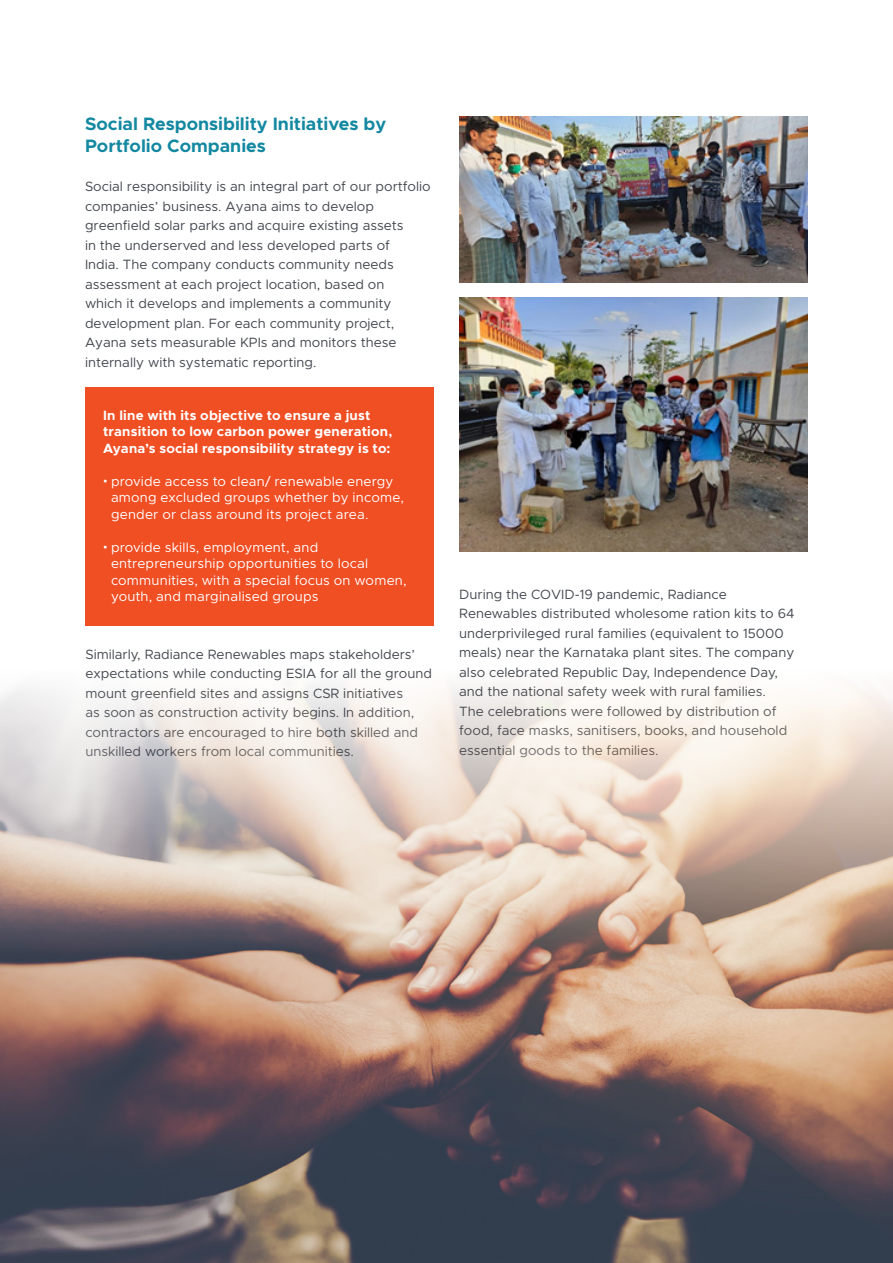
<style>
.page{position:relative;width:893px;height:1263px;background:#fff}
.page>*{position:absolute;margin:0;border:0;box-sizing:border-box;transform-origin:0 0}
.t1{font:700 18px/22.5px "Metropolis";color:#1388a1}
.t2{font:13.5px/19.5px "Metropolis";color:#43484f}
.t3{font:13.5px/16.5px "Metropolis";letter-spacing:.015em;color:#fff}
.t4{font:700 13.5px/16.5px "Metropolis";letter-spacing:.015em;color:#fff}
.s1{font-family:"Roboto"}
</style>
<div class="page">
<div style="left:85px;top:387px;width:349px;height:238px;background:#f04e23"></div>
<img style="left:459px;top:116px;width:348px;height:167px">
<img style="left:459px;top:298px;width:348px;height:253px">
<img style="left:0;top:685px;width:893px;height:578px">
<h1 class="t1" style="left:85px;top:112px;width:303px">Social Responsibility Initiatives by<br>Portfolio Companies</h1>
<p class="t2" style="left:85px;top:177px;width:347px">Social responsibility is an integral part of our portfolio companies’ business. Ayana aims to develop greenfield solar parks and acquire existing assets<br>in the underserved and less developed parts of<br>India. The company conducts community needs assessment at each project location, based on<br>which it develops and implements a community development plan. For each community project, Ayana sets measurable KPIs and monitors these internally with systematic reporting.</p>
<p class="t4" style="left:103px;top:407px;width:291px">In line with its objective to ensure a just transition to low carbon power generation,<br>Ayana’s social responsibility strategy is to:</p>
<p class="t3" style="left:111px;top:473px;width:294px;text-indent:-8px"><span class="s1">•</span> provide access to clean/ renewable energy among excluded groups whether by income, gender or class around its project area.</p>
<p class="t3" style="left:111px;top:539px;width:297px;text-indent:-8px"><span class="s1">•</span> provide skills, employment, and entrepreneurship opportunities to local communities, with a special focus on women, youth, and marginalised groups</p>
<p class="t2" style="left:85px;top:644px;width:348px">Similarly, Radiance Renewables maps stakeholders’ expectations while conducting ESIA for all the ground mount greenfield sites and assigns CSR initiatives<br>as soon as construction activity begins. In addition, contractors are encouraged to hire both skilled and unskilled workers from local communities.</p>
<p class="t2" style="left:459px;top:584px;width:337px">During the COVID-19 pandemic, Radiance Renewables distributed wholesome ration kits to 64 underprivileged rural families (equivalent to 15000 meals) near the Karnataka plant sites. The company also celebrated Republic Day, Independence Day, and the national safety week with rural families.<br>The celebrations were followed by distribution of food, face masks, sanitisers, books, and household essential goods to the families.</p>
</div>
